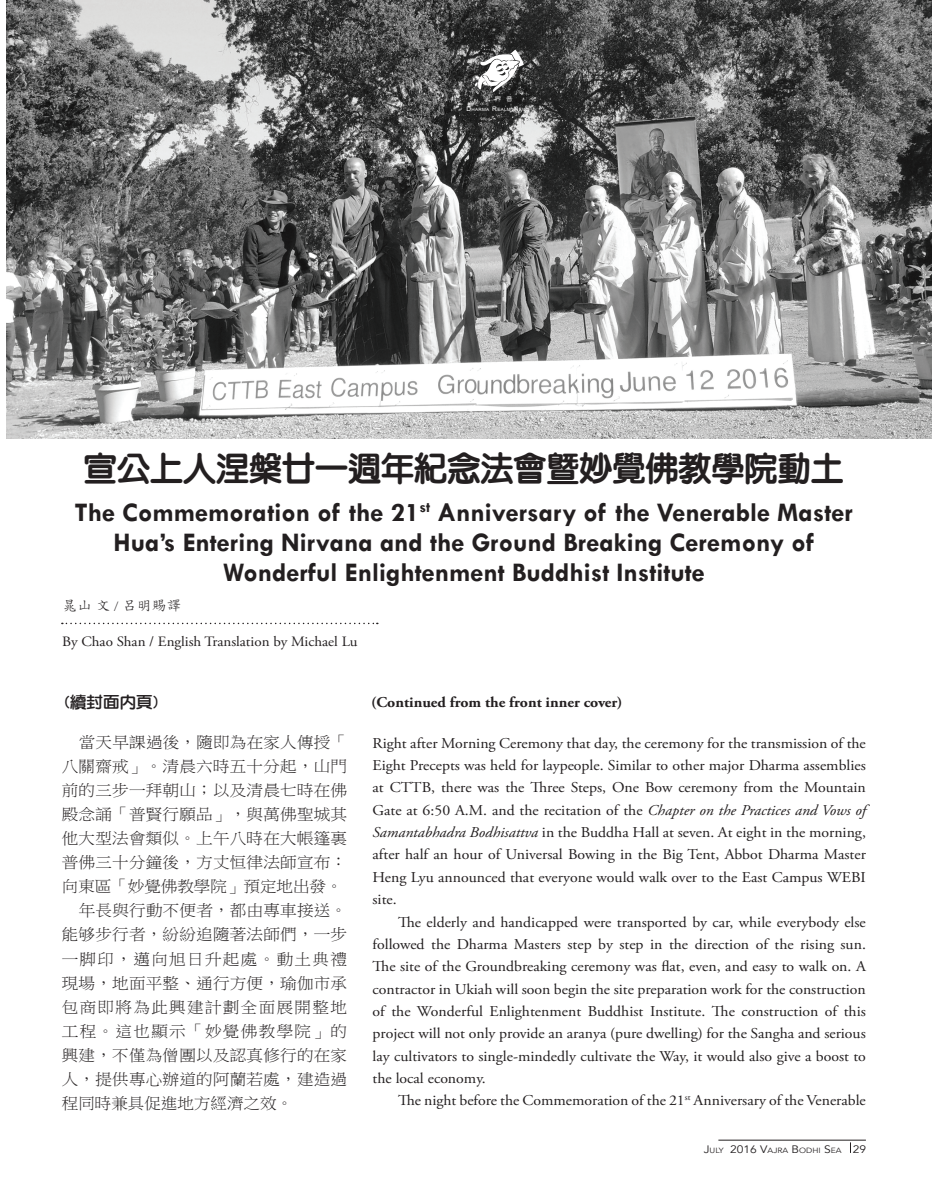
<style>
.page{position:relative;width:932px;height:1202px;background:#fff}
.page>*{position:absolute;margin:0;border:0;box-sizing:border-box;transform-origin:0 0}
.t1{font:800 33px "Yen Round";color:#231f20}
.t2{font:700 27px/29.7px "Tw Cen";color:#231f20;text-align:center}
.t3{font:15.6px "Ming Li U";letter-spacing:.015em;color:#231f20;scale:1.05 1}
.t4{font:15.6px "Ming Li U";letter-spacing:.085em;color:#231f20;scale:1.05 1}
.t5{font:15.6px "Yen Round Extra";color:#231f20;scale:1.05 1}
.t6{font:15px/22.4px "Adobe Garamond Pro";color:#231f20;text-align:justify;scale:1.05 1}
.t7{font:700 15px "Adobe Garamond Pro";color:#231f20;scale:1.05 1}
.t8{font:14.25px "Adobe Garamond Pro";letter-spacing:-.01em;color:#231f20;scale:1.05 1}
.t9{font:300 14.25px "AR Std Kai B5";color:#231f20;scale:1.05 1}
.t10{font:7.5px "Avenir LT";color:#231f20;scale:1.11 1}
.t11{font:6.75px "Browallia New";letter-spacing:.04em;color:#fff;scale:1.05 1}
.t12{font:500 5.85px "Yen Round";color:#fff;scale:1.11 1}
.s1{font-size:9.6px}
.s2{font-style:italic}
.s3{font-size:10.8px}
</style>
<div class="page">
<img style="left:7px;top:0;width:924px;height:439px">
<hr style="left:718px;top:1139px;width:147px;height:1px;background:#231f20">
<svg style="left:62px;top:622px;width:315px;height:2px"></svg>
<svg style="left:474px;top:50px;width:49px;height:43px"></svg>
<p class="t12" style="left:483px;top:95px;width:27px">法界音</p>
<p class="t11" style="left:466px;top:105px;width:62px"><span class="s1">D</span>HARMA <span class="s1">R</span>EALM <span class="s1">N</span>EWS</p>
<h1 class="t1" style="left:84px;top:451px;width:760px">宣公上人涅槃廿一週年紀念法會暨妙覺佛教學院動土</h1>
<h2 class="t2" style="left:75px;top:497px;width:779px">The Commemoration of the 21<sup>st</sup> Anniversary of the Venerable Master<br>Hua’s Entering Nirvana and the Ground Breaking Ceremony of<br>Wonderful Enlightenment Buddhist Institute</h2>
<p class="t9" style="left:62px;top:598px;width:115px">晁山 文 / 呂明賜譯</p>
<p class="t8" style="left:62px;top:632px;width:282px">By Chao Shan / English Translation by Michael Lu</p>
<p class="t5" style="left:62px;top:694px;width:96px">(續封面內頁)</p>
<p class="t7" style="left:371px;top:693px;width:241px">(Continued from the front inner cover)</p>
<p class="t3" style="left:79px;top:734px;width:257px">當天早課過後，隨即為在家人傳授「</p>
<p class="t3" style="left:62px;top:758px;width:273px">八關齋戒」。清晨六時五十分起，山門</p>
<p class="t3" style="left:62px;top:782px;width:273px">前的三步一拜朝山；以及清晨七時在佛</p>
<p class="t3" style="left:62px;top:806px;width:273px">殿念誦「普賢行願品」，與萬佛聖城其</p>
<p class="t3" style="left:62px;top:830px;width:273px">他大型法會類似。上午八時在大帳篷裏</p>
<p class="t3" style="left:62px;top:854px;width:273px">普佛三十分鐘後，方丈恒律法師宣布：</p>
<p class="t3" style="left:62px;top:878px;width:269px">向東區「妙覺佛教學院」預定地出發。</p>
<p class="t3" style="left:79px;top:902px;width:257px">年長與行動不便者，都由專車接送。</p>
<p class="t3" style="left:62px;top:926px;width:273px">能够步行者，紛紛追隨著法師們，一步</p>
<p class="t4" style="left:62px;top:950px;width:273px">一脚印，邁向旭日升起處。動土典禮</p>
<p class="t3" style="left:62px;top:974px;width:273px">現場，地面平整、通行方便，瑜伽市承</p>
<p class="t4" style="left:62px;top:998px;width:273px">包商即將為此興建計劃全面展開整地</p>
<p class="t4" style="left:62px;top:1022px;width:273px">工程。這也顯示「妙覺佛教學院」的</p>
<p class="t3" style="left:62px;top:1046px;width:273px">興建，不僅為僧團以及認真修行的在家</p>
<p class="t3" style="left:62px;top:1070px;width:273px">人，提供專心辦道的阿蘭若處，建造過</p>
<p class="t3" style="left:62px;top:1094px;width:221px">程同時兼具促進地方經濟之效。</p>
<p class="t6" style="left:372px;top:732px;width:471px">Right after Morning Ceremony that day, the ceremony for the transmission of the Eight Precepts was held for laypeople. Similar to other major Dharma assemblies at CTTB, there was the Three Steps, One Bow ceremony from the Mountain Gate at 6:50 A.M. and the recitation of the <span class="s2">Chapter on the Practices and Vows of Samantabhadra Bodhisattva</span> in the Buddha Hall at seven. At eight in the morning, after half an hour of Universal Bowing in the Big Tent, Abbot Dharma Master Heng Lyu announced that everyone would walk over to the East Campus WEBI site.</p>
<p class="t6" style="left:372px;top:910px;width:471px;text-indent:26px">The elderly and handicapped were transported by car, while everybody else followed the Dharma Masters step by step in the direction of the rising sun.<br>The site of the Groundbreaking ceremony was flat, even, and easy to walk on. A contractor in Ukiah will soon begin the site preparation work for the construction of the Wonderful Enlightenment Buddhist Institute. The construction of this project will not only provide an aranya (pure dwelling) for the Sangha and serious lay cultivators to single-mindedly cultivate the Way, it would also give a boost to the local economy.</p>
<p class="t6" style="left:398px;top:1089px;width:447px">The night before the Commemoration of the 21<sup>st</sup> Anniversary of the Venerable</p>
<p class="t10" style="left:703px;top:1145px;width:148px"><span class="s3">J</span>ULY <span class="s3">2016 V</span>AJRA <span class="s3">B</span>ODHI <span class="s3">S</span>EA <span class="s3">29</span></p>
</div>
